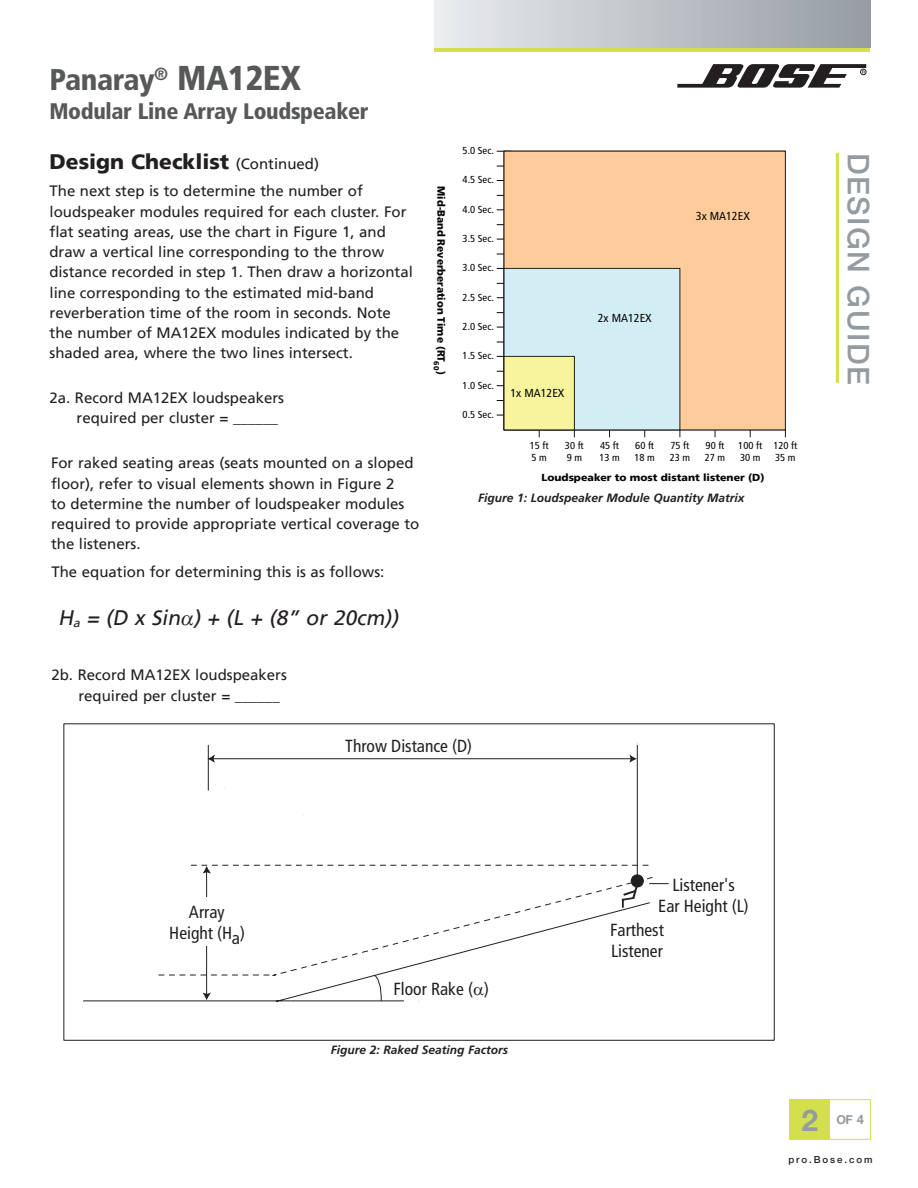
<style>
.page{position:relative;width:918px;height:1188px;background:#fff}
.page>*{position:absolute;margin:0;border:0;box-sizing:border-box;transform-origin:0 0}
.t1{font:900 condensed 30px "Frutiger LT Std";letter-spacing:-.015em;color:#57585a}
.t2{font:500 30px "Helvetica Neue LT Std";letter-spacing:.05em;color:#959ca1}
.t3{font:700 30px "Helvetica Neue LT Std";color:#959ca1}
.t4{font:900 condensed 22.5px "Frutiger LT Std";letter-spacing:-.015em;color:#57585a}
.t5{font:900 21px "Frutiger LT";color:#231f20}
.t6{font:italic 21px "Frutiger LT";color:#231f20}
.t7{font:condensed 17.55px/21px "Frutiger";color:#231f20;text-align:center}
.t8{font:15px/20.2px "Frutiger LT";color:#231f20}
.t9{font:700 12.3px "Helvetica Neue LT Std";color:#959ca1}
.t10{font:italic 700 12px "Frutiger LT Std";color:#231f20}
.t11{font:condensed 11.55px "Frutiger LT";color:#040503;scale:1.05 1}
.t12{font:900 10.65px "Frutiger LT";color:#040503;scale:.95 1}
.t13{font:condensed 10.05px/12.1px "Frutiger LT";color:#040503;scale:1.05 1}
.t14{font:900 10.05px "Frutiger LT";color:#040503;scale:1.05 1}
.t15{font:500 9.75px "Helvetica Neue LT Std";letter-spacing:.2em;color:#231f20}
.t16{font:900 7.5px "Frutiger LT";color:#040503;scale:.95 1}
.s1{font-size:34.5px}
.s2{font-weight:400;font-size:15px}
.s3{font-size:13.05px}
</style>
<div class="page">
<hr style="left:836px;top:153px;width:3px;height:230px;background:#d4df4c">
<div style="left:434px;top:1px;width:436px;height:50px;background:#d4df4c"></div>
<div style="left:434px;top:1px;width:436px;height:47px;background:linear-gradient(to right,#eaecee,#959ca3)"></div>
<svg style="left:677px;top:64px;width:189px;height:24px"></svg>
<div style="left:790px;top:1099px;width:81px;height:41px;border:1px solid #d4df4c"></div>
<div style="left:790px;top:1099px;width:40px;height:41px;background:#d4df4c"></div>
<div style="left:504px;top:151px;width:281px;height:279px;background:#fdcc9a"></div>
<div style="left:504px;top:268px;width:176px;height:162px;background:#d2edf4"></div>
<div style="left:504px;top:268px;width:176px;height:162px;border:1px solid #231f20"></div>
<div style="left:504px;top:356px;width:70px;height:74px;background:#f8f49d"></div>
<div style="left:504px;top:356px;width:71px;height:74px;border:1px solid #231f20"></div>
<hr style="left:213px;top:758px;width:419px;height:1px;background:#231f20">
<svg style="left:627px;top:744px;width:11px;height:23px"></svg>
<svg style="left:207px;top:750px;width:10px;height:17px"></svg>
<hr style="left:208px;top:745px;width:1px;height:45px;background:#231f20">
<hr style="left:637px;top:745px;width:1px;height:138px;background:#231f20">
<svg style="left:158px;top:864px;width:495px;height:138px"></svg>
<svg style="left:650px;top:883px;width:18px;height:1px"></svg>
<svg style="left:474px;top:987px;width:10px;height:8px"></svg>
<h1 class="t1" style="left:50px;top:62px;width:253px">Panaray<sup>®</sup> <span class="s1">MA12EX</span></h1>
<h2 class="t4" style="left:50px;top:97px;width:321px">Modular Line Array Loudspeaker</h2>
<h3 class="t5" style="left:50px;top:149px;width:271px">Design Checklist <span class="s2">(Continued)</span></h3>
<p class="t8" style="left:50px;top:181px;width:365px">The next step is to determine the number of loudspeaker modules required for each cluster. For flat seating areas, use the chart in Figure 1, and draw a vertical line corresponding to the throw distance recorded in step 1. Then draw a horizontal line corresponding to the estimated mid-band reverberation time of the room in seconds. Note the number of MA12EX modules indicated by the shaded area, where the two lines intersect.</p>
<p class="t8" style="left:76px;top:387px;width:209px;text-indent:-27px">2a. Record MA12EX loudspeakers required per cluster = ______</p>
<p class="t8" style="left:51px;top:453px;width:370px">For raked seating areas (seats mounted on a sloped floor), refer to visual elements shown in Figure 2<br>to determine the number of loudspeaker modules required to provide appropriate vertical coverage to the listeners.</p>
<p class="t8" style="left:51px;top:562px;width:335px">The equation for determining this is as follows:</p>
<h3 class="t6" style="left:58px;top:605px;width:346px">H<sub>a</sub> = (D x Sin ) + (L + (8” or 20cm))</h3>
<p class="t12" style="left:448px;top:186px;width:200px;rotate:90deg">Mid-Band Reverberation Time (RT )</p>
<p class="t16" style="left:441px;top:361px;width:11px;rotate:90deg">60</p>
<p class="t13" style="left:463px;top:145px;width:31px">5.0 Sec.</p>
<p class="t13" style="left:463px;top:174px;width:31px">4.5 Sec.</p>
<p class="t13" style="left:463px;top:203px;width:31px">4.0 Sec.</p>
<p class="t13" style="left:463px;top:232px;width:31px">3.5 Sec.</p>
<p class="t13" style="left:463px;top:262px;width:31px">3.0 Sec.</p>
<p class="t13" style="left:463px;top:291px;width:31px">2.5 Sec.</p>
<p class="t13" style="left:463px;top:320px;width:31px">2.0 Sec.</p>
<p class="t13" style="left:463px;top:350px;width:31px">1.5 Sec.</p>
<p class="t13" style="left:463px;top:379px;width:31px">1.0 Sec.</p>
<p class="t13" style="left:463px;top:408px;width:31px">0.5 Sec.</p>
<p class="t11" style="left:510px;top:386px;width:53px">1x MA12EX</p>
<p class="t11" style="left:598px;top:311px;width:53px">2x MA12EX</p>
<p class="t11" style="left:696px;top:209px;width:53px">3x MA12EX</p>
<p class="t13" style="left:530px;top:440px;width:19px">15 ft<br>5 m</p>
<p class="t13" style="left:565px;top:440px;width:19px">30 ft<br>9 m</p>
<p class="t13" style="left:599px;top:440px;width:21px">45 ft<br>13 m</p>
<p class="t13" style="left:635px;top:440px;width:21px">60 ft<br>18 m</p>
<p class="t13" style="left:670px;top:440px;width:21px">75 ft<br>23 m</p>
<p class="t13" style="left:705px;top:440px;width:21px">90 ft<br>27 m</p>
<p class="t13" style="left:738px;top:440px;width:24px">100 ft<br>30 m</p>
<p class="t14" style="left:542px;top:472px;width:214px">Loudspeaker to most distant listener (D)</p>
<p class="t10" style="left:478px;top:491px;width:268px">Figure 1: Loudspeaker Module Quantity Matrix</p>
<p class="t13" style="left:773px;top:440px;width:24px">120 ft<br>35 m</p>
<p class="t8" style="left:78px;top:665px;width:210px;text-indent:-27px">2b. Record MA12EX loudspeakers required per cluster = ______</p>
<p class="t7" style="left:345px;top:735px;width:128px">Throw Distance (D)</p>
<h1 class="t2" style="left:876px;top:153px;width:233px;rotate:90deg">Design guide</h1>
<p class="t7" style="left:169px;top:901px;width:77px">Array<br>Height (Ha)</p>
<p class="t7" style="left:393px;top:978px;width:97px">Floor Rake ( )</p>
<p class="t10" style="left:331px;top:1043px;width:179px">Figure 2: Raked Seating Factors</p>
<p class="t7" style="left:658px;top:874px;width:92px">Listener's<br>Ear Height (L)</p>
<p class="t7" style="left:610px;top:920px;width:55px;text-align:left">Farthest<br>Listener</p>
<h1 class="t3" style="left:802px;top:1102px;width:18px">2</h1>
<p class="t9" style="left:836px;top:1112px;width:29px">OF <span class="s3">4</span></p>
<p class="t15" style="left:788px;top:1154px;width:86px">pro.Bose.com</p>
</div>
